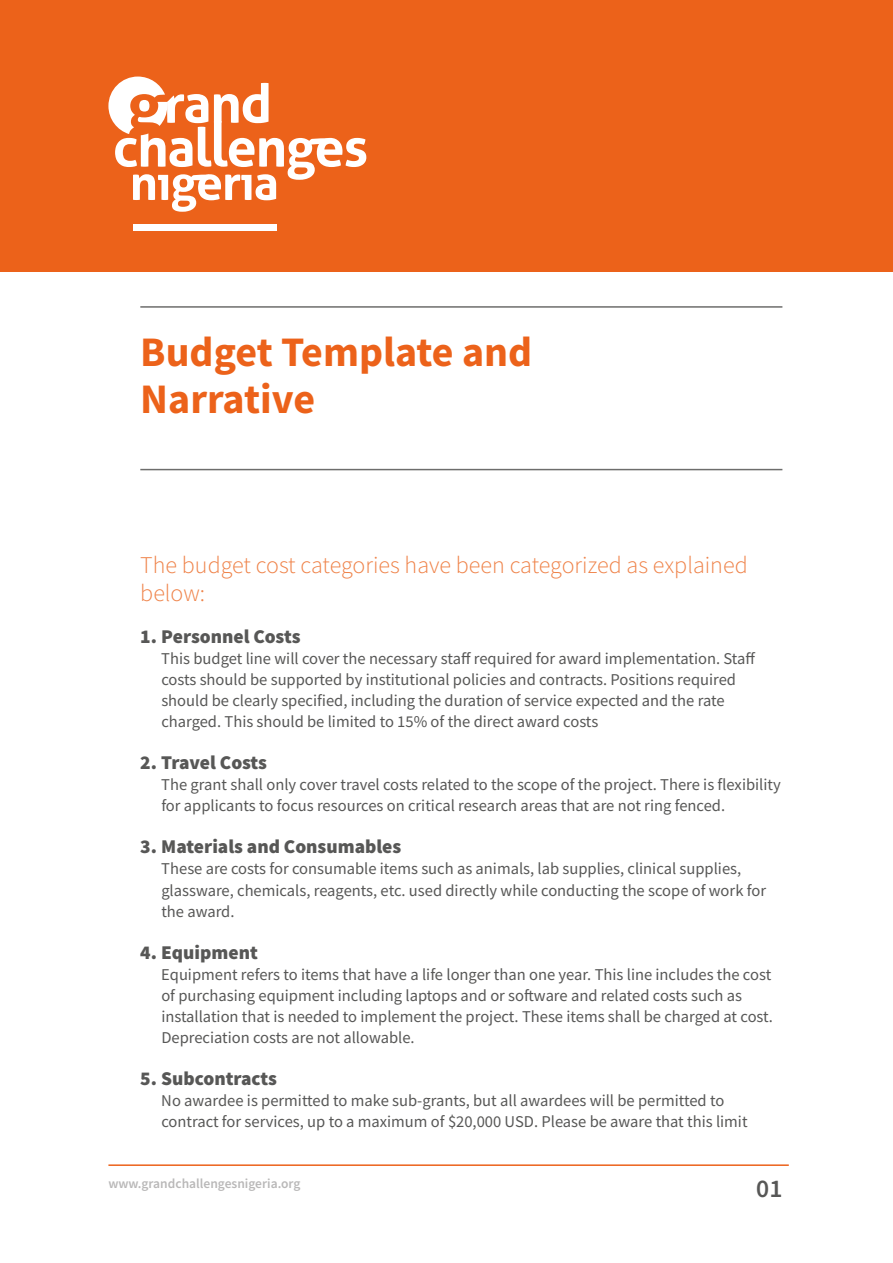
<style>
.page{position:relative;width:893px;height:1263px;background:#fff}
.page>*{position:absolute;margin:0;border:0;box-sizing:border-box;transform-origin:0 0}
.t1{font:700 42px/46.5px "Source Sans Pro";color:#ec621a}
.t2{font:600 25.5px "Source Sans Pro";color:#575756}
.t3{font:300 24px/28.5px "Source Sans Pro";color:#ef8248}
.t4{font:900 19.5px "Source Sans Pro";color:#575756}
.t5{font:16.5px/21px "Source Sans Pro";color:#575756}
.t6{font:600 13.5px "Source Sans Pro";color:#b9b8b8}
</style>
<div class="page">
<hr style="left:108px;top:1164px;width:681px;height:2px;background:#ec621a">
<div style="left:1px;top:0;width:892px;height:271px;background:#ec621a"></div>
<svg style="left:108px;top:77px;width:258px;height:135px"></svg>
<div style="left:133px;top:225px;width:143px;height:6px;background:#fff"></div>
<hr style="left:140px;top:306px;width:642px;height:2px;background:#6d6d6c">
<hr style="left:140px;top:469px;width:642px;height:1px;background:#6d6d6c">
<h1 class="t1" style="left:140px;top:328px;width:393px">Budget Template and<br>Narrative</h1>
<h3 class="t3" style="left:140px;top:550px;width:609px">The budget cost categories have been categorized as explained below:</h3>
<p class="t4" style="left:140px;top:624px;width:162px">1. Personnel Costs</p>
<p class="t5" style="left:161px;top:648px;width:595px">This budget line will cover the necessary staff required for award implementation. Staff costs should be supported by institutional policies and contracts. Positions required should be clearly specified, including the duration of service expected and the rate charged. This should be limited to 15% of the direct award costs</p>
<p class="t4" style="left:140px;top:750px;width:128px">2. Travel Costs</p>
<p class="t5" style="left:161px;top:774px;width:621px">The grant shall only cover travel costs related to the scope of the project. There is flexibility for applicants to focus resources on critical research areas that are not ring fenced.</p>
<p class="t4" style="left:140px;top:834px;width:262px">3. Materials and Consumables</p>
<p class="t5" style="left:161px;top:858px;width:606px">These are costs for consumable items such as animals, lab supplies, clinical supplies, glassware, chemicals, reagents, etc. used directly while conducting the scope of work for the award.</p>
<p class="t4" style="left:140px;top:939px;width:119px">4. Equipment</p>
<p class="t5" style="left:161px;top:963px;width:613px">Equipment refers to items that have a life longer than one year. This line includes the cost of purchasing equipment including laptops and or software and related costs such as installation that is needed to implement the project. These items shall be charged at cost.<br>Depreciation costs are not allowable.</p>
<p class="t4" style="left:140px;top:1065px;width:138px">5. Subcontracts</p>
<p class="t5" style="left:161px;top:1089px;width:588px">No awardee is permitted to make sub-grants, but all awardees will be permitted to contract for services, up to a maximum of $20,000 USD. Please be aware that this limit</p>
<p class="t6" style="left:108px;top:1175px;width:194px">www.grandchallengesnigeria.org</p>
<h2 class="t2" style="left:756px;top:1172px;width:28px">01</h2>
</div>
